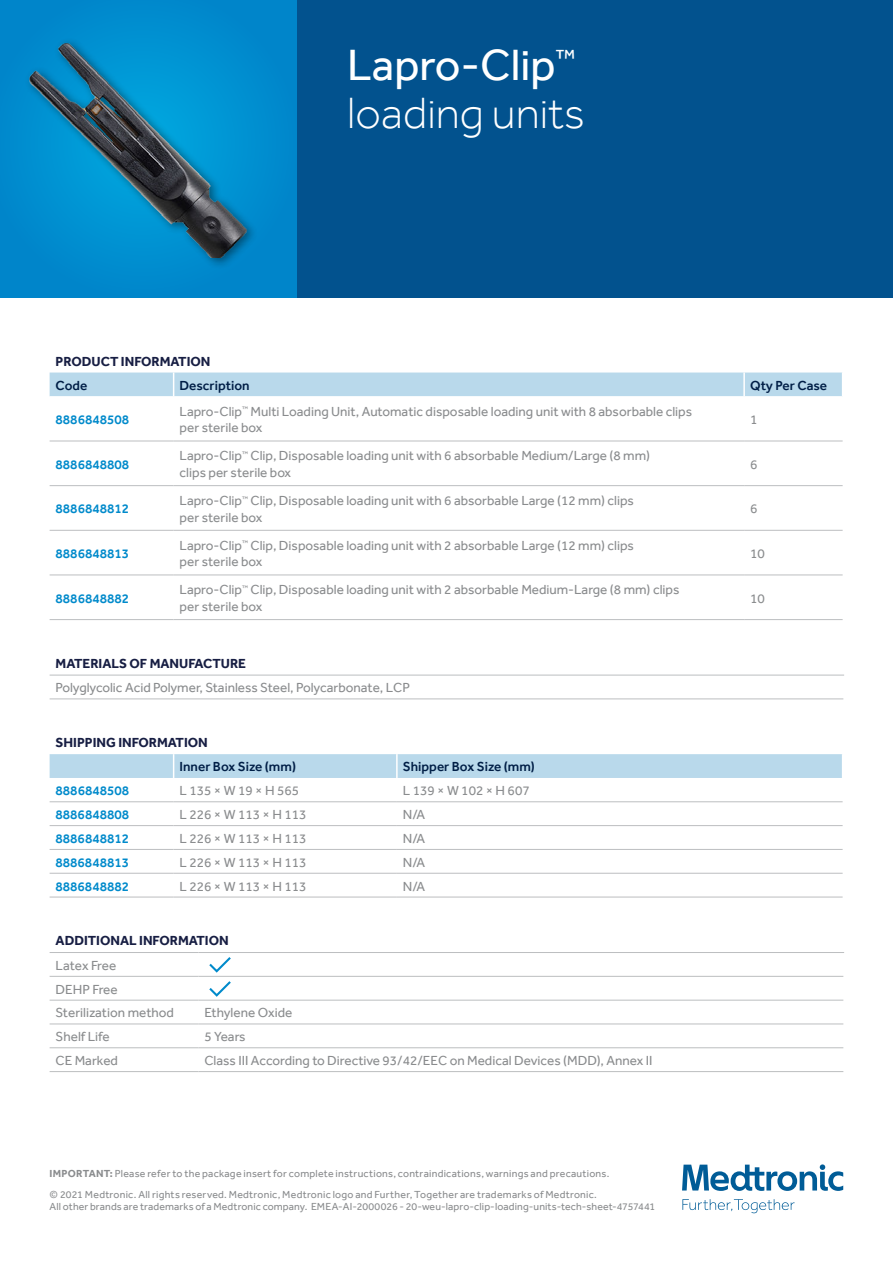
<style>
.page{position:relative;width:893px;height:1263px;background:#fff}
.page>*{position:absolute;margin:0;border:0;box-sizing:border-box;transform-origin:0 0}
.t1{font:300 45px/48px "Effra";color:#fff}
.t2{font:13.5px/16.5px "Effra";color:#8a8c8e}
.t3{font:500 13.5px "Effra";color:#008acb}
.t4{font:700 13.5px "Effra";color:#171e43}
.t5{font:500 13.5px "Effra";color:#001e46}
.t6{font:10.5px/20.5px "Effra";letter-spacing:.02em;color:#8a8c8e}
.s1{font-weight:400}
.s2{font-weight:700}
</style>
<div class="page">
<svg style="left:682px;top:1164px;width:161px;height:49px"></svg>
<svg style="left:50px;top:440px;width:793px;height:135px"></svg>
<div style="left:50px;top:372px;width:792px;height:24px;background:#b9d9eb"></div>
<hr style="left:743px;top:372px;width:2px;height:24px;background:#fff">
<hr style="left:50px;top:441px;width:124px;height:1px;background:#bcbec0">
<hr style="left:174px;top:441px;width:570px;height:1px;background:#bcbec0">
<hr style="left:744px;top:441px;width:99px;height:1px;background:#bcbec0">
<hr style="left:50px;top:485px;width:124px;height:1px;background:#bcbec0">
<hr style="left:174px;top:485px;width:570px;height:1px;background:#bcbec0">
<hr style="left:744px;top:485px;width:99px;height:1px;background:#bcbec0">
<hr style="left:50px;top:530px;width:124px;height:1px;background:#bcbec0">
<hr style="left:174px;top:530px;width:570px;height:1px;background:#bcbec0">
<hr style="left:744px;top:530px;width:99px;height:1px;background:#bcbec0">
<hr style="left:50px;top:575px;width:124px;height:1px;background:#bcbec0">
<hr style="left:174px;top:575px;width:570px;height:1px;background:#bcbec0">
<hr style="left:744px;top:575px;width:99px;height:1px;background:#bcbec0">
<hr style="left:50px;top:619px;width:124px;height:1px;background:#bcbec0">
<hr style="left:174px;top:619px;width:570px;height:1px;background:#bcbec0">
<hr style="left:744px;top:619px;width:99px;height:1px;background:#bcbec0">
<svg style="left:50px;top:975px;width:793px;height:74px"></svg>
<hr style="left:50px;top:952px;width:148px;height:1px;background:#bcbec0">
<hr style="left:198px;top:952px;width:646px;height:1px;background:#bcbec0">
<hr style="left:50px;top:976px;width:148px;height:1px;background:#bcbec0">
<hr style="left:198px;top:976px;width:645px;height:1px;background:#bcbec0">
<hr style="left:50px;top:1000px;width:148px;height:1px;background:#bcbec0">
<hr style="left:198px;top:1000px;width:645px;height:1px;background:#bcbec0">
<hr style="left:50px;top:1023px;width:148px;height:1px;background:#bcbec0">
<hr style="left:198px;top:1023px;width:645px;height:1px;background:#bcbec0">
<hr style="left:50px;top:1047px;width:148px;height:1px;background:#bcbec0">
<hr style="left:198px;top:1047px;width:645px;height:1px;background:#bcbec0">
<hr style="left:50px;top:1071px;width:148px;height:1px;background:#bcbec0">
<hr style="left:198px;top:1071px;width:645px;height:1px;background:#bcbec0">
<hr style="left:50px;top:675px;width:794px;height:1px;background:#bcbec0">
<hr style="left:50px;top:698px;width:793px;height:1px;background:#bcbec0">
<svg style="left:207px;top:957px;width:26px;height:41px"></svg>
<svg style="left:50px;top:802px;width:793px;height:95px"></svg>
<div style="left:50px;top:754px;width:792px;height:24px;background:#b9d9eb"></div>
<hr style="left:174px;top:801px;width:223px;height:1px;background:#bcbec0">
<hr style="left:397px;top:801px;width:446px;height:1px;background:#bcbec0">
<hr style="left:174px;top:825px;width:223px;height:1px;background:#bcbec0">
<hr style="left:397px;top:825px;width:446px;height:1px;background:#bcbec0">
<hr style="left:174px;top:849px;width:223px;height:1px;background:#bcbec0">
<hr style="left:397px;top:849px;width:446px;height:1px;background:#bcbec0">
<hr style="left:174px;top:873px;width:223px;height:1px;background:#bcbec0">
<hr style="left:397px;top:873px;width:446px;height:1px;background:#bcbec0">
<hr style="left:174px;top:897px;width:223px;height:1px;background:#bcbec0">
<hr style="left:397px;top:897px;width:446px;height:1px;background:#bcbec0">
<hr style="left:396px;top:754px;width:2px;height:24px;background:#fff">
<hr style="left:50px;top:801px;width:124px;height:1px;background:#bcbec0">
<hr style="left:50px;top:825px;width:124px;height:1px;background:#bcbec0">
<hr style="left:50px;top:849px;width:124px;height:1px;background:#bcbec0">
<hr style="left:50px;top:873px;width:124px;height:1px;background:#bcbec0">
<hr style="left:50px;top:897px;width:124px;height:1px;background:#bcbec0">
<div style="left:0;top:0;width:298px;height:298px;background:#0086cb"></div>
<div style="left:24px;top:37px;width:234px;height:233px;background:#008bce"></div>
<img style="left:29px;top:30px;width:225px;height:228px">
<div style="left:298px;top:0;width:595px;height:298px;background:#02528e"></div>
<h1 class="t1" style="left:347px;top:40px;width:239px"><span class="s1">Lapro-Clip</span><sup>™ </sup>loading units</h1>
<p class="t4" style="left:56px;top:353px;width:156px">PRODUCT INFORMATION</p>
<p class="t5" style="left:56px;top:377px;width:33px">Code</p>
<p class="t5" style="left:180px;top:377px;width:72px">Description</p>
<p class="t5" style="left:750px;top:377px;width:79px">Qty Per Case</p>
<p class="t3" style="left:56px;top:411px;width:75px">8886848508</p>
<p class="t2" style="left:180px;top:403px;width:514px">Lapro-Clip<sup>™</sup> Multi Loading Unit, Automatic disposable loading unit with 8 absorbable clips per sterile box</p>
<p class="t2" style="left:750px;top:411px;width:9px">1</p>
<p class="t3" style="left:56px;top:456px;width:75px">8886848808</p>
<p class="t2" style="left:180px;top:447px;width:472px">Lapro-Clip<sup>™</sup> Clip, Disposable loading unit with 6 absorbable Medium/Large (8 mm) clips per sterile box</p>
<p class="t2" style="left:750px;top:456px;width:9px">6</p>
<p class="t3" style="left:56px;top:501px;width:75px">8886848812</p>
<p class="t2" style="left:180px;top:492px;width:456px">Lapro-Clip<sup>™</sup> Clip, Disposable loading unit with 6 absorbable Large (12 mm) clips per sterile box</p>
<p class="t2" style="left:750px;top:500px;width:9px">6</p>
<p class="t3" style="left:56px;top:545px;width:75px">8886848813</p>
<p class="t2" style="left:180px;top:537px;width:456px">Lapro-Clip<sup>™</sup> Clip, Disposable loading unit with 2 absorbable Large (12 mm) clips per sterile box</p>
<p class="t2" style="left:750px;top:545px;width:16px">10</p>
<p class="t3" style="left:56px;top:590px;width:75px">8886848882</p>
<p class="t2" style="left:180px;top:581px;width:501px">Lapro-Clip<sup>™</sup> Clip, Disposable loading unit with 2 absorbable Medium-Large (8 mm) clips per sterile box</p>
<p class="t2" style="left:750px;top:590px;width:16px">10</p>
<p class="t4" style="left:56px;top:655px;width:192px">MATERIALS OF MANUFACTURE</p>
<p class="t2" style="left:56px;top:679px;width:356px">Polyglycolic Acid Polymer, Stainless Steel, Polycarbonate, LCP</p>
<p class="t4" style="left:56px;top:735px;width:154px">SHIPPING INFORMATION</p>
<p class="t5" style="left:180px;top:759px;width:118px">Inner Box Size (mm)</p>
<p class="t5" style="left:403px;top:759px;width:134px">Shipper Box Size (mm)</p>
<p class="t3" style="left:56px;top:782px;width:75px">8886848508</p>
<p class="t2" style="left:180px;top:782px;width:121px">L 135 × W 19 × H 565</p>
<p class="t2" style="left:403px;top:782px;width:128px">L 139 × W 102 × H 607</p>
<p class="t3" style="left:56px;top:806px;width:75px">8886848808</p>
<p class="t2" style="left:180px;top:806px;width:128px">L 226 × W 113 × H 113</p>
<p class="t2" style="left:403px;top:806px;width:24px">N/A</p>
<p class="t3" style="left:56px;top:830px;width:75px">8886848812</p>
<p class="t2" style="left:180px;top:830px;width:128px">L 226 × W 113 × H 113</p>
<p class="t2" style="left:403px;top:830px;width:24px">N/A</p>
<p class="t3" style="left:56px;top:854px;width:75px">8886848813</p>
<p class="t2" style="left:180px;top:854px;width:128px">L 226 × W 113 × H 113</p>
<p class="t2" style="left:403px;top:854px;width:24px">N/A</p>
<p class="t3" style="left:56px;top:878px;width:75px">8886848882</p>
<p class="t2" style="left:180px;top:878px;width:128px">L 226 × W 113 × H 113</p>
<p class="t2" style="left:403px;top:878px;width:24px">N/A</p>
<p class="t4" style="left:56px;top:932px;width:175px">ADDITIONAL INFORMATION</p>
<p class="t2" style="left:56px;top:953px;width:120px;line-height:23.9px">Latex Free<br>DEHP Free<br>Sterilization method</p>
<p class="t2" style="left:204px;top:1004px;width:89px">Ethylene Oxide</p>
<p class="t2" style="left:56px;top:1028px;width:56px">Shelf Life</p>
<p class="t2" style="left:204px;top:1028px;width:43px">5 Years</p>
<p class="t2" style="left:56px;top:1052px;width:64px">CE Marked</p>
<p class="t2" style="left:204px;top:1052px;width:450px">Class III According to Directive 93/42/EEC on Medical Devices (MDD), Annex II</p>
<p class="t6" style="left:50px;top:1163px;width:561px"><span class="s2">IMPORTANT:</span> Please refer to the package insert for complete instructions, contraindications, warnings and precautions. © 2021 Medtronic. All rights reserved. Medtronic, Medtronic logo and Further, Together are trademarks of Medtronic.</p>
<p class="t6" style="left:50px;top:1195px;width:607px">All other brands are trademarks of a Medtronic company. EMEA-AI-2000026 - 20-weu-lapro-clip-loading-units-tech-sheet-4757441</p>
</div>
